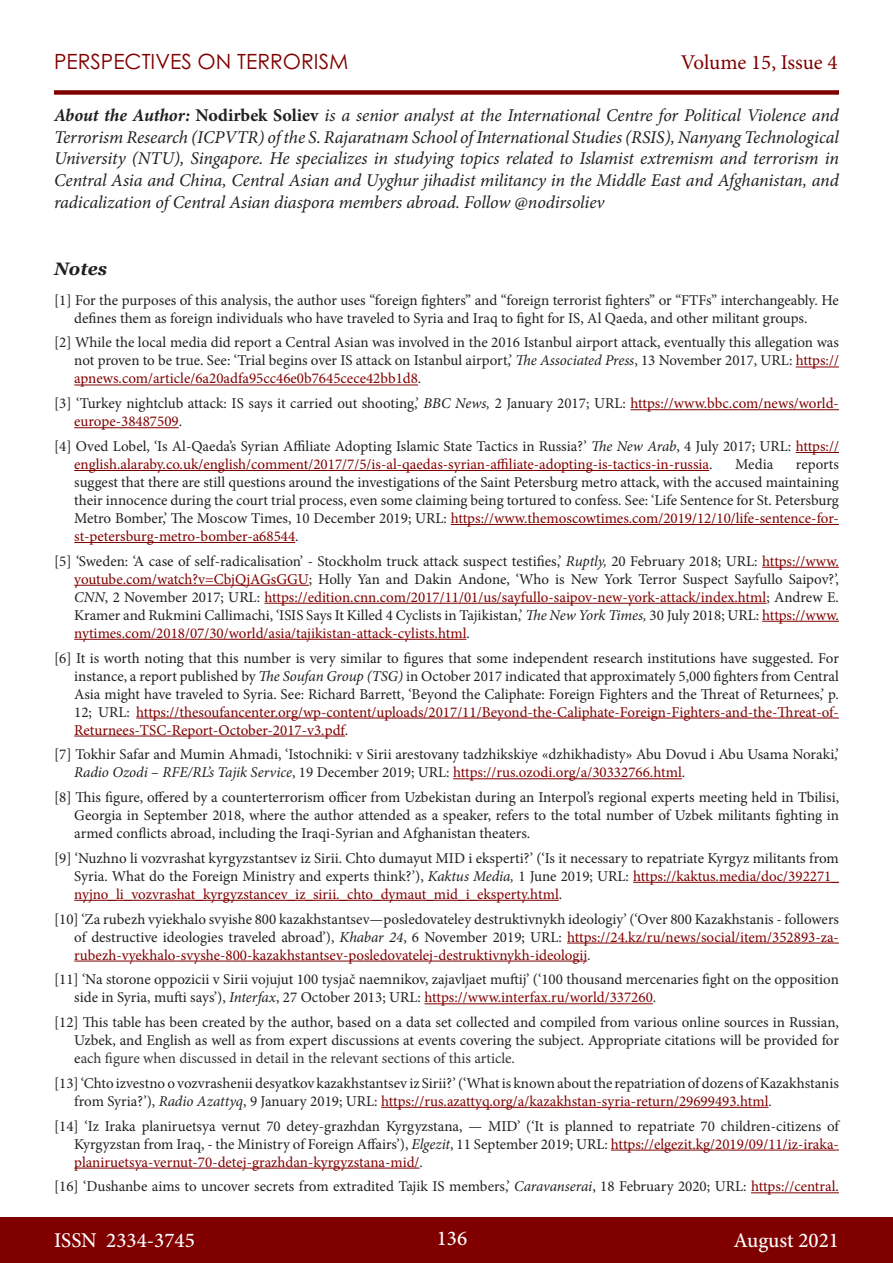
<style>
.page{position:relative;width:893px;height:1263px;background:#fff}
.page>*{position:absolute;margin:0;border:0;box-sizing:border-box;transform-origin:0 0}
.t1{font:500 21px "Minion Pro";color:#fff}
.t2{font:21px "Century Gothic Pro";color:#800000}
.t3{font:21px "Minion Pro";letter-spacing:-.005em;color:#800000}
.t4{font:italic 18px/21.6px "Minion Pro";letter-spacing:-.01em;color:#231f20;text-align:justify}
.t5{font:italic 700 18px "Georgia";color:#231f20}
.Endnote_text{font:15px/18px "Minion Pro";color:#231f20;text-align:justify}
.Endnote_text-2{font:15px/18px "Minion Pro";color:#800000}
.s1{font-weight:700}
.s2{font-weight:700;font-style:normal}
.s3{font-style:italic}
.s4{color:#800000}
.s5{color:#231f20}
.s6{font-style:italic;color:#231f20}
.s7{color:#333}
</style>
<div class="page">
<div style="left:0;top:1217px;width:893px;height:46px;background:#800000"></div>
<div style="left:54px;top:90px;width:785px;height:5px;background:#800000"></div>
<hr style="left:796px;top:367px;width:43px;height:1px;background:#800000">
<hr style="left:74px;top:385px;width:344px;height:1px;background:#800000">
<hr style="left:630px;top:409px;width:209px;height:1px;background:#800000">
<hr style="left:74px;top:427px;width:105px;height:1px;background:#800000">
<hr style="left:796px;top:452px;width:43px;height:1px;background:#800000">
<hr style="left:74px;top:470px;width:635px;height:1px;background:#800000">
<hr style="left:451px;top:524px;width:388px;height:1px;background:#800000">
<hr style="left:74px;top:542px;width:221px;height:1px;background:#800000">
<hr style="left:762px;top:567px;width:77px;height:1px;background:#800000">
<hr style="left:74px;top:585px;width:235px;height:1px;background:#800000">
<hr style="left:264px;top:603px;width:502px;height:1px;background:#800000">
<hr style="left:762px;top:621px;width:77px;height:1px;background:#800000">
<hr style="left:74px;top:639px;width:392px;height:1px;background:#800000">
<hr style="left:136px;top:718px;width:703px;height:1px;background:#800000">
<hr style="left:74px;top:736px;width:271px;height:1px;background:#800000">
<hr style="left:453px;top:778px;width:229px;height:1px;background:#800000">
<hr style="left:633px;top:882px;width:206px;height:1px;background:#800000">
<hr style="left:74px;top:900px;width:485px;height:1px;background:#800000">
<hr style="left:567px;top:943px;width:272px;height:1px;background:#800000">
<hr style="left:74px;top:961px;width:513px;height:1px;background:#800000">
<hr style="left:424px;top:1003px;width:229px;height:1px;background:#800000">
<hr style="left:381px;top:1107px;width:387px;height:1px;background:#800000">
<hr style="left:611px;top:1150px;width:228px;height:1px;background:#800000">
<hr style="left:74px;top:1168px;width:346px;height:1px;background:#800000">
<hr style="left:751px;top:1192px;width:88px;height:1px;background:#800000">
<h1 class="t2" style="left:54px;top:49px;width:296px">PERSPECTIVES ON TERRORISM</h1>
<h1 class="t3" style="left:681px;top:48px;width:158px">Volume 15, Issue 4</h1>
<p class="t4" style="left:54px;top:105px;width:786px"><span class="s1">About the Author:</span> <span class="s2">Nodirbek Soliev</span> is a senior analyst at the International Centre for Political Violence and Terrorism Research (ICPVTR) of the S. Rajaratnam School of International Studies (RSIS), Nanyang Technological University (NTU), Singapore. He specializes in studying topics related to Islamist extremism and terrorism in Central Asia and China, Central Asian and Uyghur jihadist militancy in the Middle East and Afghanistan, and radicalization of Central Asian diaspora members abroad. Follow @nodirsoliev</p>
<p class="t5" style="left:54px;top:255px;width:55px">Notes</p>
<p class="Endnote_text" style="left:74px;top:291px;width:766px;text-indent:-20px">[1] For the purposes of this analysis, the author uses “foreign fighters” and “foreign terrorist fighters” or “FTFs” interchangeably. He defines them as foreign individuals who have traveled to Syria and Iraq to fight for IS, Al Qaeda, and other militant groups.</p>
<p class="Endnote_text" style="left:74px;top:334px;width:766px;text-indent:-20px">[2] While the local media did report a Central Asian was involved in the 2016 Istanbul airport attack, eventually this allegation was not proven to be true. See: ‘Trial begins over IS attack on Istanbul airport,’ <span class="s3">The Associated Press</span>, 13 November 2017, URL: <span class="s4">https:// apnews.com/article/6a20adfa95cc46e0b7645cece42bb1d8</span>.</p>
<p class="Endnote_text" style="left:74px;top:394px;width:766px;text-indent:-20px">[3] ‘Turkey nightclub attack: IS says it carried out shooting,’ <span class="s3">BBC News,</span> 2 January 2017; URL: <span class="s4">https://www.bbc.com/news/world&shy;europe-38487509</span>.</p>
<p class="Endnote_text-2" style="left:74px;top:437px;width:766px;text-indent:-20px"><span class="s5">[4] Oved Lobel, ‘Is Al-Qaeda’s Syrian Affiliate Adopting Islamic State Tactics in Russia?’</span> <span class="s6">The New Arab</span><span class="s5">, 4 July 2017; URL:</span> https:// english.alaraby.co.uk/english/comment/2017/7/5/is-al-qaedas-syrian-affiliate-adopting-is-tactics-in-russia<span class="s5">.</span></p>
<p class="Endnote_text" style="left:735px;top:455px;width:39px">Media</p>
<p class="Endnote_text" style="left:74px;top:455px;width:766px;text-indent:722px">reports suggest that there are still questions around the investigations of the Saint Petersburg metro attack, with the accused maintaining their innocence during the court trial process, even some claiming being tortured to confess. See: ‘Life Sentence for St. Petersburg Metro Bomber,’ The Moscow Times, 10 December 2019; URL: <span class="s4">https://www.themoscowtimes.com/2019/12/10/life-sentence-for&shy;st-petersburg-metro-bomber-a68544</span>.</p>
<p class="Endnote_text" style="left:74px;top:552px;width:766px;text-indent:-20px">[5] ‘Sweden: ‘A case of self-radicalisation’ - Stockholm truck attack suspect testifies,’ <span class="s3">Ruptly,</span> 20 February 2018; URL: <span class="s4">https://www. youtube.com/watch?v=CbjQjAGsGGU</span>; Holly Yan and Dakin Andone, ‘Who is New York Terror Suspect Sayfullo Saipov?’, <span class="s3">CNN</span>, 2 November 2017; URL: <span class="s4">https://edition.cnn.com/2017/11/01/us/sayfullo-saipov-new-york-attack/index.html</span>; Andrew E.<br>Kramer and Rukmini Callimachi, ‘ISIS Says It Killed 4 Cyclists in Tajikistan,’ <span class="s3">The New York Times,</span> 30 July 2018; URL: <span class="s4">https://www. nytimes.com/2018/07/30/world/asia/tajikistan-attack-cylists.html</span>.</p>
<p class="Endnote_text" style="left:74px;top:649px;width:766px;text-indent:-20px">[6] It is worth noting that this number is very similar to figures that some independent research institutions have suggested. For instance, a report published by <span class="s3">The Soufan Group (TSG)</span> in October 2017 indicated that approximately 5,000 fighters from Central Asia might have traveled to Syria. See: Richard Barrett, ‘Beyond the Caliphate: Foreign Fighters and the Threat of Returnees,’ p.<br>12; URL: <span class="s4">https://thesoufancenter.org/wp-content/uploads/2017/11/Beyond-the-Caliphate-Foreign-Fighters-and-the-Threat-of-Returnees-TSC-Report-October-2017-v3.pdf</span>.</p>
<p class="Endnote_text" style="left:74px;top:745px;width:766px;text-indent:-20px">[7] Tokhir Safar and Mumin Ahmadi, ‘Istochniki: v Sirii arestovany tadzhikskiye «dzhikhadisty» Abu Dovud i Abu Usama Noraki,’<br><span class="s3">Radio Ozodi</span> – <span class="s3">RFE/RL’s Tajik Service</span>, 19 December 2019; URL: <span class="s4">https://rus.ozodi.org/a/30332766.html</span>.</p>
<p class="Endnote_text" style="left:74px;top:788px;width:766px;text-indent:-20px">[8] This figure, offered by a counterterrorism officer from Uzbekistan during an Interpol’s regional experts meeting held in Tbilisi, Georgia in September 2018, where the author attended as a speaker, refers to the total number of Uzbek militants fighting in armed conflicts abroad, including the Iraqi-Syrian and Afghanistan theaters.</p>
<p class="Endnote_text" style="left:74px;top:849px;width:766px;text-indent:-20px">[9] ‘Nuzhno li vozvrashat kyrgyzstantsev iz Sirii. Chto dumayut MID i eksperti?’ (‘Is it necessary to repatriate Kyrgyz militants from Syria. What do the Foreign Ministry and experts think?’), <span class="s3">Kaktus Media,</span> 1 June 2019; URL: <span class="s4">https://kaktus.media/doc/392271_ nyjno_li_vozvrashat_kyrgyzstancev_iz_sirii._chto_dymaut_mid_i_eksperty.html</span>.</p>
<p class="Endnote_text" style="left:74px;top:910px;width:766px;text-indent:-20px">[10] ‘Za rubezh vyiekhalo svyishe 800 kazakhstantsev—posledovateley destruktivnykh ideologiy’ (‘Over 800 Kazakhstanis - followers of destructive ideologies traveled abroad’), <span class="s3">Khabar 24</span>, 6 November 2019; URL: <span class="s4">https://24.kz/ru/news/social/item/352893-za&shy;rubezh-vyekhalo-svyshe-800-kazakhstantsev-posledovatelej-destruktivnykh-ideologij</span>.</p>
<p class="Endnote_text" style="left:74px;top:970px;width:766px;text-indent:-20px">[11] ‘Na storone oppozicii v Sirii vojujut 100 tysjač naemnikov, zajavljaet muftij’ (‘100 thousand mercenaries fight on the opposition side in Syria, mufti says’), <span class="s3">Interfax</span>, 27 October 2013; URL: <span class="s4">https://www.interfax.ru/world/337260</span>.</p>
<p class="Endnote_text" style="left:74px;top:1013px;width:766px;text-indent:-20px">[12] This table has been created by the author, based on a data set collected and compiled from various online sources in Russian, Uzbek, and English as well as from expert discussions at events covering the subject. Appropriate citations will be provided for e<span class="s7">ach figure when discussed in detail in the relevant sections of this article.</span></p>
<p class="Endnote_text" style="left:74px;top:1074px;width:766px;text-indent:-20px">[13] ‘Chto izvestno o vozvrashenii desyatkov kazakhstantsev iz Sirii?’ (‘What is known about the repatriation of dozens of Kazakhstanis from Syria?’), <span class="s3">Radio Azattyq</span>, 9 January 2019; URL: <span class="s4">https://rus.azattyq.org/a/kazakhstan-syria-return/29699493.html</span><span class="s7">.</span></p>
<p class="Endnote_text" style="left:74px;top:1117px;width:766px;text-indent:-20px">[14] ‘Iz Iraka planiruetsya vernut 70 detey-grazhdan Kyrgyzstana, — MID’ (‘It is planned to repatriate 70 children-citizens of Kyrgyzstan from Iraq, - the Ministry of Foreign Affairs’), <span class="s3">Elgezit</span>, 11 September 2019; URL: <span class="s4">https://elgezit.kg/2019/09/11/iz-iraka&shy;planiruetsya-vernut-70-detej-grazhdan-kyrgyzstana-mid/</span>.</p>
<p class="Endnote_text" style="left:54px;top:1177px;width:786px">[16] ‘Dushanbe aims to uncover secrets from extradited Tajik IS members,’ <span class="s3">Caravanserai</span>, 18 February 2020; URL: <span class="s4">https://central.</span></p>
<h1 class="t1" style="left:54px;top:1226px;width:142px">ISSN 2334-3745</h1>
<h1 class="t1" style="left:437px;top:1224px;width:32px">136</h1>
<h1 class="t1" style="left:733px;top:1226px;width:107px">August 2021</h1>
</div>
